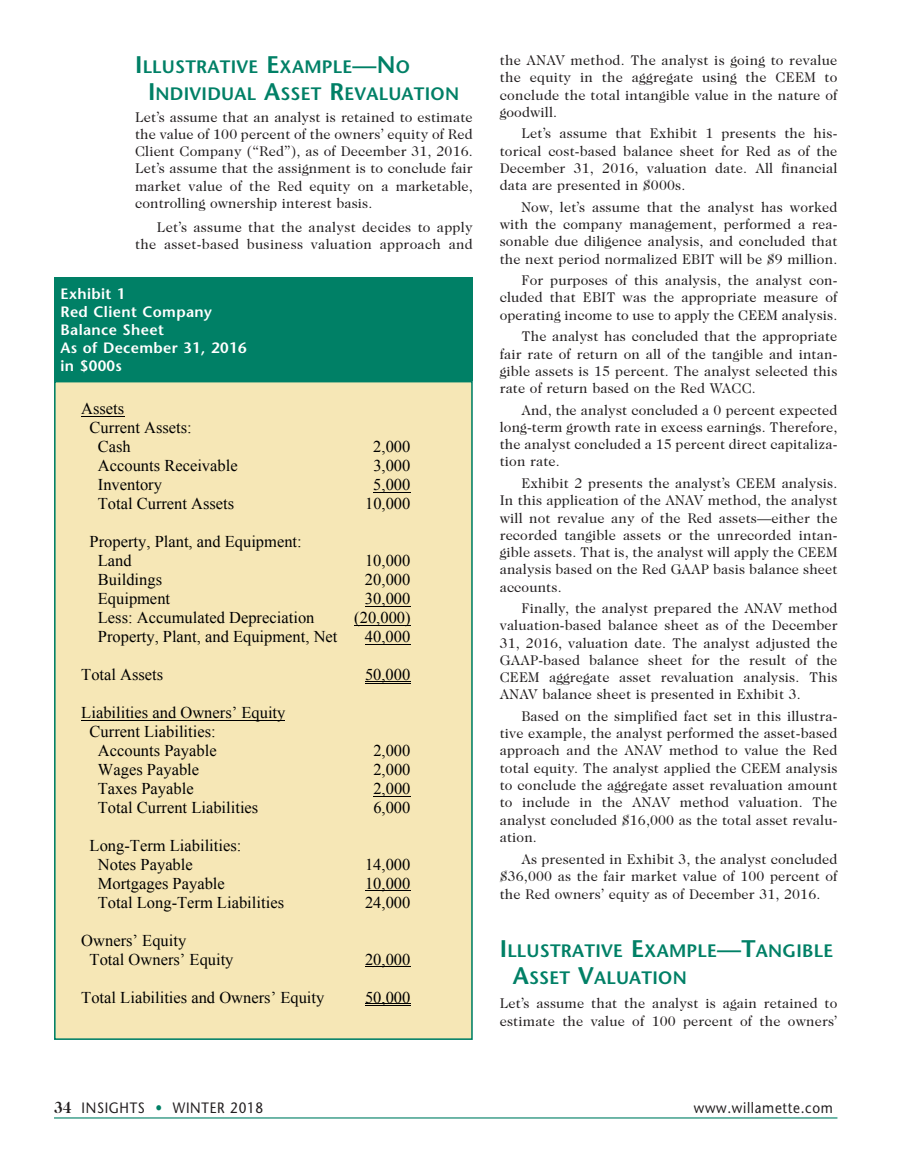
<style>
.page{position:relative;width:905px;height:1175px;background:#fff}
.page>*{position:absolute;margin:0;border:0;box-sizing:border-box;transform-origin:0 0}
.Sub_Heads_Stone{font:600 18px/27px "Stone Sans";letter-spacing:.015em;color:#008066}
.t1{font:16.5px/19px "Times New Roman";color:#000}
.Exhibit_heading{font:600 15px "Stone Sans";letter-spacing:.025em;color:#fff}
.t2{font:15px "Stone Sans";letter-spacing:.05em;color:#231f20;scale:.9 1}
.body{font:14.25px/17.2px "Caslon Two Twenty Four";letter-spacing:.01em;color:#231f20;text-align:justify}
.body__Intro_Paragr{font:14.25px/17.2px "Caslon Two Twenty Four";letter-spacing:.01em;color:#231f20;text-align:justify}
.s1{font-size:24px}
.s2{font-family:"Caslon Two Twenty Four";font-weight:700;font-size:16.5px}
.s3{color:#008066}
</style>
<div class="page">
<hr style="left:54px;top:1117px;width:783px;height:1px;background:#008066">
<div style="left:55px;top:381px;width:417px;height:658px;background:#f6e7b6"></div>
<hr style="left:81px;top:416px;width:43px;height:1px;background:#000">
<hr style="left:373px;top:492px;width:37px;height:1px;background:#000">
<hr style="left:365px;top:606px;width:45px;height:1px;background:#000">
<hr style="left:354px;top:625px;width:56px;height:1px;background:#000">
<hr style="left:365px;top:644px;width:45px;height:1px;background:#000">
<hr style="left:365px;top:681px;width:45px;height:1px;background:#000">
<hr style="left:365px;top:682px;width:45px;height:1px;background:#000">
<hr style="left:81px;top:719px;width:204px;height:1px;background:#000">
<hr style="left:373px;top:795px;width:37px;height:1px;background:#000">
<hr style="left:365px;top:890px;width:45px;height:1px;background:#000">
<hr style="left:365px;top:966px;width:45px;height:1px;background:#000">
<hr style="left:365px;top:1003px;width:45px;height:1px;background:#000">
<hr style="left:365px;top:1005px;width:45px;height:1px;background:#000">
<div style="left:54px;top:381px;width:419px;height:658px;border:2px solid #008066"></div>
<div style="left:54px;top:277px;width:418px;height:104px;background:#008066"></div>
<p class="Sub_Heads_Stone" style="left:148px;top:53px;width:312px;text-indent:-13px"><span class="s1">I</span> LLUSTRATIVE <span class="s1">E</span>XAMPLE<span class="s1">—N</span> O<br><span class="s1">I</span> NDIVIDUAL <span class="s1">A</span>SSET <span class="s1">R</span>EVALUATION</p>
<p class="body__Intro_Paragr" style="left:135px;top:108px;width:339px">Let’s assume that an analyst is retained to estimate the value of 100 percent of the owners’ equity of Red Client Company (“Red”), as of December 31, 2016.<br>Let’s assume that the assignment is to conclude fair market value of the Red equity on a marketable, controlling ownership interest basis.</p>
<p class="body" style="left:135px;top:218px;width:339px;text-align:right">Let’s assume that the analyst decides to apply the asset-based business valuation approach and</p>
<p class="Exhibit_heading" style="left:60px;top:284px;width:66px">Exhibit 1</p>
<p class="Exhibit_heading" style="left:60px;top:302px;width:153px">Red Client Company</p>
<p class="Exhibit_heading" style="left:60px;top:320px;width:105px">Balance Sheet</p>
<p class="Exhibit_heading" style="left:60px;top:338px;width:188px">As of December 31, 2016</p>
<p class="Exhibit_heading" style="left:60px;top:356px;width:63px">in $000s</p>
<p class="t1" style="left:81px;top:399px;width:45px">Assets</p>
<p class="t1" style="left:90px;top:418px;width:104px">Current Assets:</p>
<p class="t1" style="left:98px;top:437px;width:34px">Cash</p>
<p class="t1" style="left:373px;top:437px;width:39px">2,000</p>
<p class="t1" style="left:98px;top:456px;width:141px">Accounts Receivable</p>
<p class="t1" style="left:373px;top:456px;width:39px">3,000</p>
<p class="t1" style="left:98px;top:475px;width:66px">Inventory</p>
<p class="t1" style="left:373px;top:475px;width:39px">5,000</p>
<p class="t1" style="left:98px;top:494px;width:138px">Total Current Assets</p>
<p class="t1" style="left:365px;top:494px;width:47px">10,000</p>
<p class="t1" style="left:98px;top:532px;width:205px;text-indent:-8px">Property, Plant, and Equipment:<br>Land</p>
<p class="t1" style="left:365px;top:551px;width:47px">10,000</p>
<p class="t1" style="left:98px;top:569px;width:66px">Buildings</p>
<p class="t1" style="left:365px;top:569px;width:47px">20,000</p>
<p class="t1" style="left:98px;top:588px;width:74px">Equipment</p>
<p class="t1" style="left:365px;top:588px;width:47px">30,000</p>
<p class="t1" style="left:98px;top:607px;width:218px">Less: Accumulated Depreciation</p>
<p class="t1" style="left:354px;top:607px;width:58px">(20,000)</p>
<p class="t1" style="left:98px;top:626px;width:241px">Property, Plant, and Equipment, Net</p>
<p class="t1" style="left:365px;top:626px;width:47px">40,000</p>
<p class="t1" style="left:81px;top:664px;width:83px">Total Assets</p>
<p class="t1" style="left:365px;top:664px;width:47px">50,000</p>
<p class="t1" style="left:81px;top:702px;width:205px">Liabilities and Owners’ Equity</p>
<p class="t1" style="left:90px;top:721px;width:128px">Current Liabilities:</p>
<p class="t1" style="left:98px;top:740px;width:120px">Accounts Payable</p>
<p class="t1" style="left:373px;top:740px;width:39px">2,000</p>
<p class="t1" style="left:98px;top:759px;width:103px">Wages Payable</p>
<p class="t1" style="left:373px;top:759px;width:39px">2,000</p>
<p class="t1" style="left:98px;top:778px;width:97px">Taxes Payable</p>
<p class="t1" style="left:373px;top:778px;width:39px">2,000</p>
<p class="t1" style="left:98px;top:797px;width:162px">Total Current Liabilities</p>
<p class="t1" style="left:373px;top:797px;width:39px">6,000</p>
<p class="t1" style="left:98px;top:835px;width:145px;text-indent:-8px">Long-Term Liabilities:<br>Notes Payable</p>
<p class="t1" style="left:365px;top:854px;width:47px">14,000</p>
<p class="t1" style="left:98px;top:873px;width:128px">Mortgages Payable</p>
<p class="t1" style="left:365px;top:873px;width:47px">10,000</p>
<p class="t1" style="left:98px;top:892px;width:188px">Total Long-Term Liabilities</p>
<p class="t1" style="left:365px;top:892px;width:47px">24,000</p>
<p class="t1" style="left:90px;top:930px;width:145px;text-indent:-8px">Owners’ Equity<br>Total Owners’ Equity</p>
<p class="t1" style="left:365px;top:949px;width:47px">20,000</p>
<p class="t1" style="left:81px;top:987px;width:244px">Total Liabilities and Owners’ Equity</p>
<p class="t1" style="left:365px;top:987px;width:47px">50,000</p>
<p class="body" style="left:500px;top:52px;width:339px">the ANAV method. The analyst is going to revalue the equity in the aggregate using the CEEM to conclude the total intangible value in the nature of goodwill.</p>
<p class="body" style="left:500px;top:125px;width:339px;text-indent:22px">Let’s assume that Exhibit 1 presents the his&shy;torical cost-based balance sheet for Red as of the December 31, 2016, valuation date. All financial data are presented in $000s.</p>
<p class="body" style="left:500px;top:198px;width:339px;text-indent:22px">Now, let’s assume that the analyst has worked with the company management, performed a rea&shy;sonable due diligence analysis, and concluded that the next period normalized EBIT will be $9 million.</p>
<p class="body" style="left:500px;top:271px;width:339px;text-indent:22px">For purposes of this analysis, the analyst con&shy;cluded that EBIT was the appropriate measure of operating income to use to apply the CEEM analysis.</p>
<p class="body" style="left:500px;top:328px;width:339px;text-indent:22px">The analyst has concluded that the appropriate fair rate of return on all of the tangible and intan&shy;gible assets is 15 percent. The analyst selected this rate of return based on the Red WACC.</p>
<p class="body" style="left:500px;top:401px;width:339px;text-indent:22px">And, the analyst concluded a 0 percent expected long-term growth rate in excess earnings. Therefore, the analyst concluded a 15 percent direct capitaliza&shy;tion rate.</p>
<p class="body" style="left:500px;top:474px;width:339px;text-indent:22px">Exhibit 2 presents the analyst’s CEEM analysis.<br>In this application of the ANAV method, the analyst will not revalue any of the Red assets—either the recorded tangible assets or the unrecorded intan&shy;gible assets. That is, the analyst will apply the CEEM analysis based on the Red GAAP basis balance sheet accounts.</p>
<p class="body" style="left:500px;top:599px;width:339px;text-indent:22px">Finally, the analyst prepared the ANAV method valuation-based balance sheet as of the December 31, 2016, valuation date. The analyst adjusted the GAAP-based balance sheet for the result of the CEEM aggregate asset revaluation analysis. This ANAV balance sheet is presented in Exhibit 3.</p>
<p class="body" style="left:500px;top:707px;width:339px;text-indent:22px">Based on the simplified fact set in this illustra&shy;tive example, the analyst performed the asset-based approach and the ANAV method to value the Red total equity. The analyst applied the CEEM analysis to conclude the aggregate asset revaluation amount to include in the ANAV method valuation. The analyst concluded $16,000 as the total asset revalu&shy;ation.</p>
<p class="body" style="left:500px;top:850px;width:339px;line-height:17.7px;text-indent:22px">As presented in Exhibit 3, the analyst concluded $36,000 as the fair market value of 100 percent of the Red owners’ equity as of December 31, 2016.</p>
<p class="Sub_Heads_Stone" style="left:512px;top:937px;width:322px;text-indent:-13px"><span class="s1">I</span> LLUSTRATIVE <span class="s1">E</span>XAMPLE<span class="s1">—T</span>ANGIBLE<br><span class="s1">A</span>SSET <span class="s1">V</span>ALUATION</p>
<p class="body__Intro_Paragr" style="left:500px;top:994px;width:339px">Let’s assume that the analyst is again retained to estimate the value of 100 percent of the owners’</p>
<p class="t2" style="left:54px;top:1098px;width:234px"><span class="s2">34</span> INSIGHTS <span class="s3">•</span> WINTER 2018</p>
<p class="t2" style="left:693px;top:1098px;width:156px">www.willamette. com</p>
</div>
